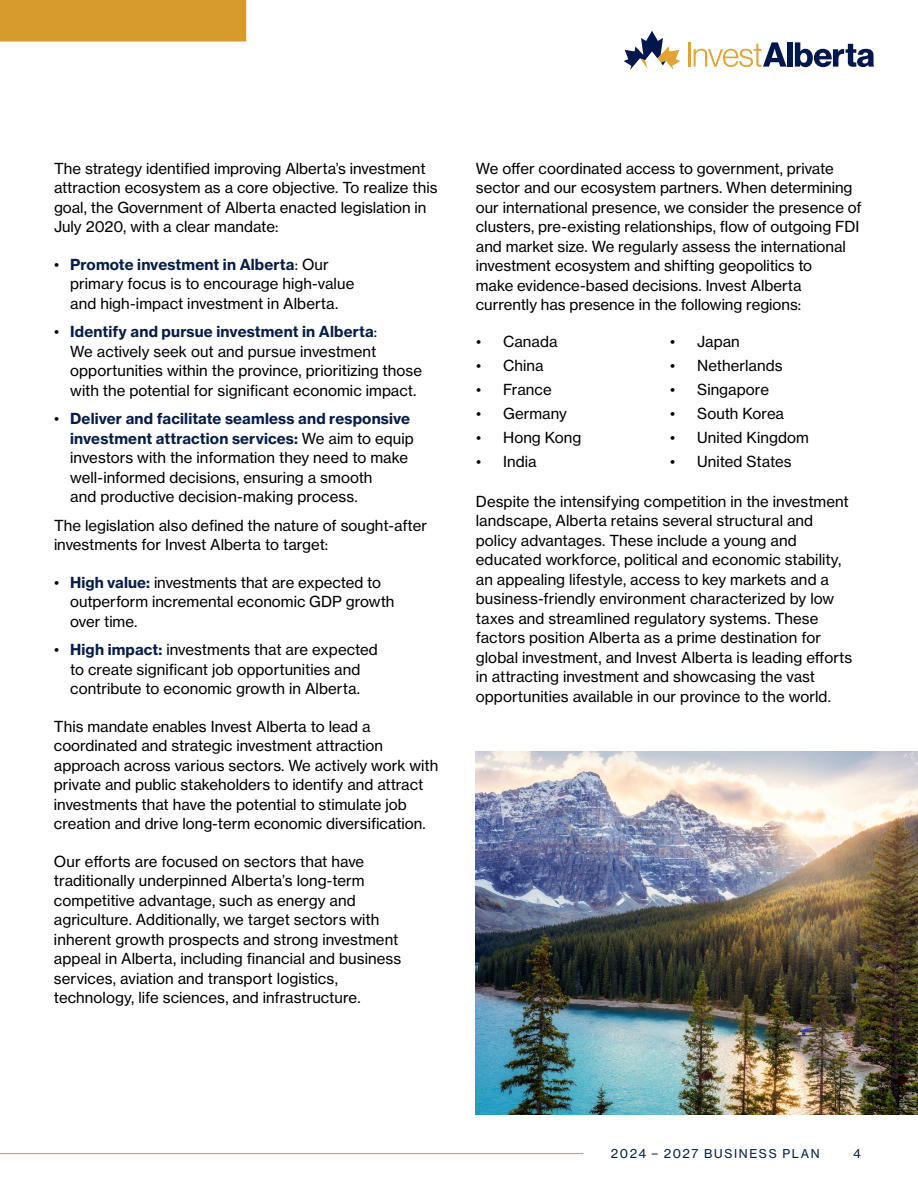
<style>
.page{position:relative;width:918px;height:1188px;background:#fff}
.page>*{position:absolute;margin:0;border:0;box-sizing:border-box;transform-origin:0 0}
.t1{font:15px/19.5px "N Haas Grotesk TX Pro 55 Rg";color:#000}
.t2{font:15px/19.5px "N Haas Grotesk TX Pro 75 Bd";letter-spacing:.01em;color:#071d49;text-align:right}
.t3{font:12px "N Haas Grotesk TX Pro 55 Rg";letter-spacing:.13em;color:#071d49}
.s1{font-family:"N Haas Grotesk TX Pro 55 Rg";color:#000}
.s2{font-family:"N Haas Grotesk TX Pro 75 Bd";color:#071d49}
</style>
<div class="page">
<div style="left:0;top:0;width:246px;height:42px;background:#d69a2d"></div>
<hr style="left:0;top:1153px;width:583px;height:1px;background:#d69a2d">
<hr style="left:688px;top:42px;width:3px;height:25px;background:#e2a336">
<svg style="left:694px;top:42px;width:93px;height:25px"></svg>
<div style="left:787px;top:42px;width:6px;height:25px;background:#00174d"></div>
<svg style="left:795px;top:42px;width:79px;height:25px"></svg>
<svg style="left:624px;top:31px;width:56px;height:39px"></svg>
<img style="left:476px;top:752px;width:442px;height:363px">
<p class="t1" style="left:54px;top:158px;width:385px">The strategy identified improving Alberta’s investment attraction ecosystem as a core objective. To realize this goal, the Government of Alberta enacted legislation in July 2020, with a clear mandate:</p>
<p class="t2" style="left:54px;top:254px;width:276px"><span class="s1">•</span> Promote investment in Alberta<span class="s1">: Our</span></p>
<p class="t1" style="left:70px;top:274px;width:286px">primary focus is to encourage high-value and high-impact investment in Alberta.</p>
<p class="t2" style="left:54px;top:322px;width:325px"><span class="s1">•</span> Identify and pursue investment in Alberta<span class="s1">:</span></p>
<p class="t1" style="left:70px;top:341px;width:353px">We actively seek out and pursue investment opportunities within the province, prioritizing those with the potential for significant economic impact.</p>
<p class="t2" style="left:54px;top:409px;width:361px"><span class="s1">•</span> Deliver and facilitate seamless and responsive investment attraction services: <span class="s1">We aim to equip</span></p>
<p class="t1" style="left:70px;top:448px;width:339px">investors with the information they need to make well-informed decisions, ensuring a smooth<br>and productive decision-making process.</p>
<p class="t1" style="left:54px;top:515px;width:375px">The legislation also defined the nature of sought-after investments for Invest Alberta to target:</p>
<p class="t1" style="left:70px;top:572px;width:326px;text-indent:-16px">• <span class="s2">High value:</span> investments that are expected to outperform incremental economic GDP growth over time.</p>
<p class="t1" style="left:54px;top:640px;width:325px;text-align:center">• <span class="s2">High impact:</span> investments that are expected to create significant job opportunities and contribute to economic growth in Alberta.</p>
<p class="t1" style="left:54px;top:716px;width:386px">This mandate enables Invest Alberta to lead a coordinated and strategic investment attraction approach across various sectors. We actively work with private and public stakeholders to identify and attract investments that have the potential to stimulate job creation and drive long-term economic diversification.</p>
<p class="t1" style="left:54px;top:851px;width:349px">Our efforts are focused on sectors that have traditionally underpinned Alberta’s long-term competitive advantage, such as energy and agriculture. Additionally, we target sectors with inherent growth prospects and strong investment appeal in Alberta, including financial and business services, aviation and transport logistics, technology, life sciences, and infrastructure.</p>
<p class="t1" style="left:476px;top:158px;width:387px">We offer coordinated access to government, private sector and our ecosystem partners. When determining our international presence, we consider the presence of clusters, pre-existing relationships, flow of outgoing FDI and market size. We regularly assess the international investment ecosystem and shifting geopolitics to<br>make evidence-based decisions. Invest Alberta currently has presence in the following regions:</p>
<p class="t1" style="left:476px;top:332px;width:83px">• Canada</p>
<p class="t1" style="left:476px;top:356px;width:69px">• China</p>
<p class="t1" style="left:476px;top:380px;width:77px">• France</p>
<p class="t1" style="left:476px;top:404px;width:92px">• Germany</p>
<p class="t1" style="left:476px;top:428px;width:107px">• Hong Kong</p>
<p class="t1" style="left:476px;top:452px;width:62px">• India</p>
<p class="t1" style="left:670px;top:332px;width:71px">• Japan</p>
<p class="t1" style="left:670px;top:356px;width:114px">• Netherlands</p>
<p class="t1" style="left:670px;top:380px;width:100px">• Singapore</p>
<p class="t1" style="left:670px;top:404px;width:115px">• South Korea</p>
<p class="t1" style="left:670px;top:428px;width:140px">• United Kingdom</p>
<p class="t1" style="left:670px;top:452px;width:123px">• United States</p>
<p class="t1" style="left:476px;top:491px;width:378px">Despite the intensifying competition in the investment landscape, Alberta retains several structural and policy advantages. These include a young and educated workforce, political and economic stability, an appealing lifestyle, access to key markets and a business-friendly environment characterized by low taxes and streamlined regulatory systems. These factors position Alberta as a prime destination for global investment, and Invest Alberta is leading efforts in attracting investment and showcasing the vast opportunities available in our province to the world.</p>
<p class="t3" style="left:611px;top:1147px;width:210px">2024 – 2027 BUSINESS PLAN</p>
<p class="t3" style="left:853px;top:1147px;width:9px">4</p>
</div>
